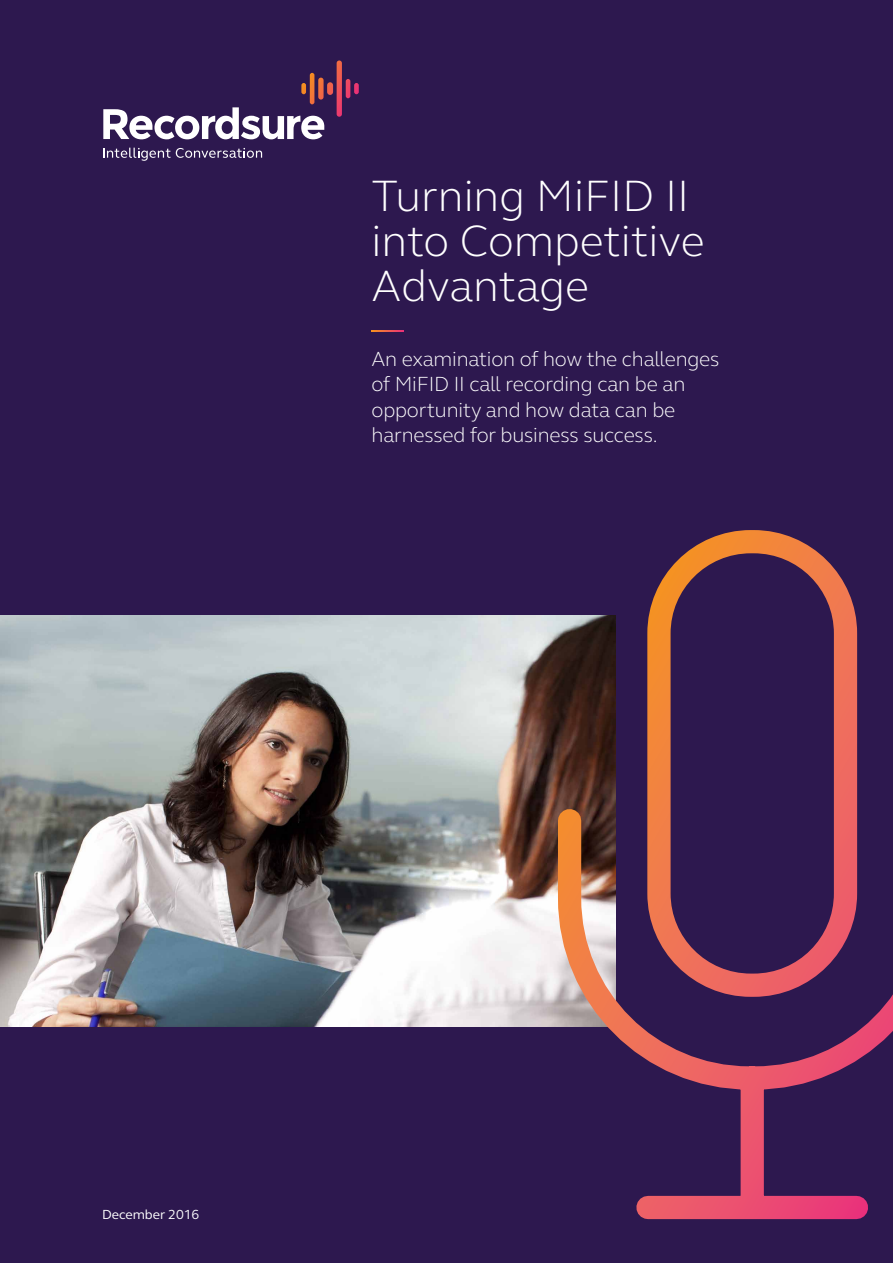
<style>
.page{position:relative;width:893px;height:1263px;background:#2d184f}
.page>*{position:absolute;margin:0;border:0;box-sizing:border-box;transform-origin:0 0}
.t1{font:300 45px/45px "FS Elliot";color:#fff}
.t2{font:300 21px/25.5px "FS Elliot";letter-spacing:-.01em;color:#fff}
.t3{font:13.5px "FS Elliot";color:#fff}
</style>
<div class="page">
<svg style="left:372px;top:330px;width:32px;height:2px"></svg>
<svg style="left:103px;top:60px;width:256px;height:79px"></svg>
<svg style="left:103px;top:148px;width:159px;height:13px"></svg>
<img style="left:0;top:615px;width:556px;height:412px">
<svg style="left:556px;top:530px;width:337px;height:690px"></svg>
<h1 class="t1" style="left:372px;top:172px;width:335px">Turning MiFID II into Competitive<br>Advantage</h1>
<p class="t2" style="left:372px;top:345px;width:349px">An examination of how the challenges of MiFID II call recording can be an opportunity and how data can be harnessed for business success.</p>
<p class="t3" style="left:102px;top:1205px;width:99px">December 2016</p>
</div>
